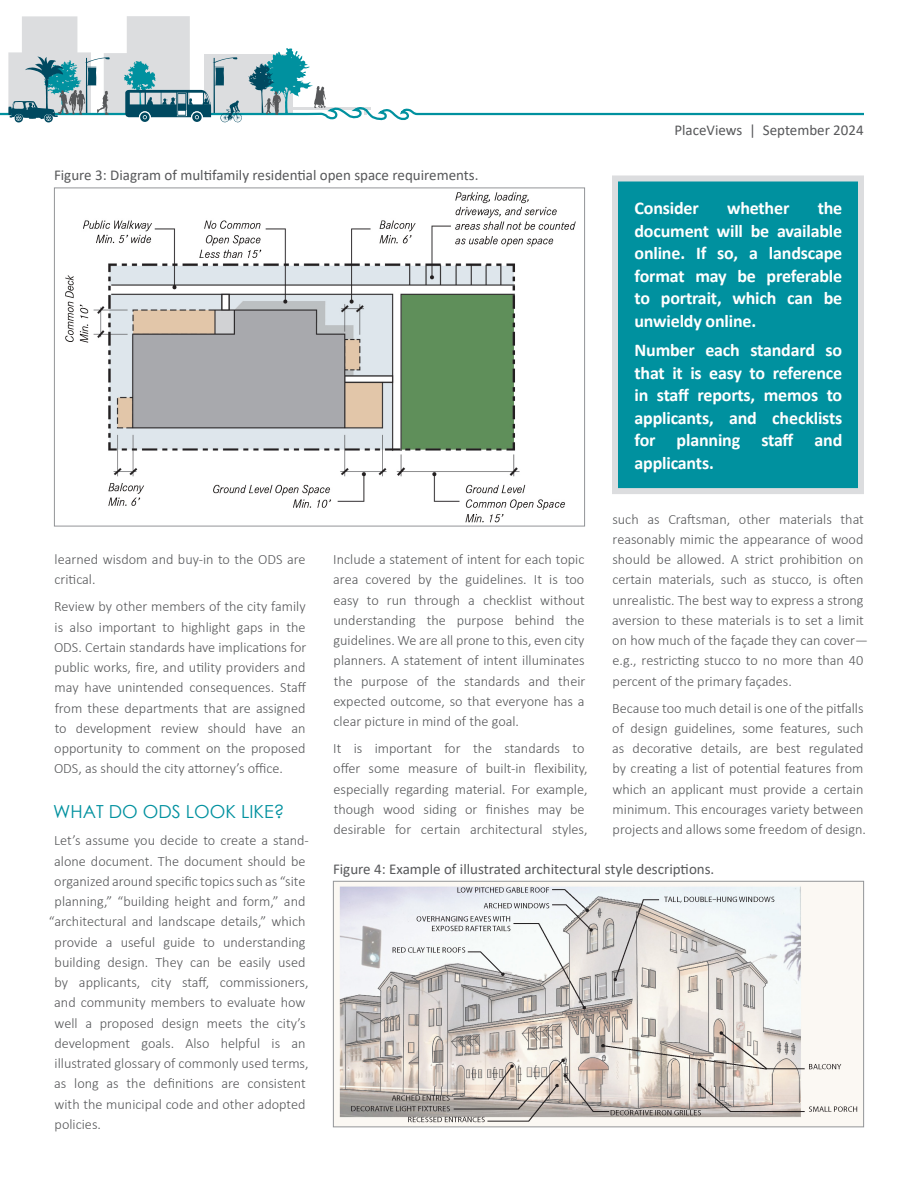
<style>
.page{position:relative;width:918px;height:1188px;background:#fff}
.page>*{position:absolute;margin:0;border:0;box-sizing:border-box;transform-origin:0 0}
.Body{font:700 18px/22.5px "Calibri";letter-spacing:-.01em;color:#fff;text-align:justify}
.Heading{font:18px "Century Gothic";color:#00919f}
.Body-2{font:15px "Calibri";color:#57585a}
.Body-3{font:300 14.25px/20.2px "Calibri";color:#57585a}
</style>
<div class="page">
<img style="left:65px;top:192px;width:511px;height:331px">
<img style="left:335px;top:883px;width:527px;height:242px">
<div style="left:333px;top:881px;width:531px;height:246px;border:1px solid #939598"></div>
<div style="left:612px;top:176px;width:252px;height:318px;background:#00919f;border:6px solid #dcdddf"></div>
<svg style="left:0;top:16px;width:864px;height:107px"></svg>
<p class="Body-2" style="left:54px;top:165px;width:426px">Figure 3: Diagram of multifamily residential open space requirements.</p>
<p class="Body-2" style="left:674px;top:120px;width:191px">PlaceViews | September 2024</p>
<p class="Body" style="left:634px;top:197px;width:209px;text-indent:183px">the document will be available online. If so, a landscape format may be preferable to portrait, which can be unwieldy online.</p>
<p class="Body" style="left:634px;top:339px;width:209px">Number each standard so that it is easy to reference in staff reports, memos to applicants, and checklists for planning staff and applicants.</p>
<p class="Body" style="left:634px;top:197px;width:66px">Consider</p>
<p class="Body" style="left:727px;top:197px;width:64px">whether</p>
<p class="Body-3" style="left:55px;top:549px;width:252px">learned wisdom and buy-in to the ODS are critical.</p>
<p class="Body-3" style="left:54px;top:596px;width:254px;text-align:justify">Review by other members of the city family is also important to highlight gaps in the ODS. Certain standards have implications for public works, fire, and utility providers and may have unintended consequences. Staff from these departments that are assigned to development review should have an opportunity to comment on the proposed ODS, as should the city attorney’s office.</p>
<p class="Heading" style="left:53px;top:799px;width:233px">WHAT DO ODS LOOK LIKE?</p>
<p class="Body-3" style="left:54px;top:830px;width:256px">Let’s assume you decide to create a stand-</p>
<p class="Body-3" style="left:54px;top:851px;width:253px">alone document. The document should be</p>
<p class="Body-3" style="left:54px;top:871px;width:253px">organized around specific topics such as “site</p>
<p class="Body-3" style="left:55px;top:891px;width:252px">planning,” “building height and form,” and</p>
<p class="Body-3" style="left:49px;top:911px;width:258px">“architectural and landscape details,” which</p>
<p class="Body-3" style="left:55px;top:932px;width:252px">provide a useful guide to understanding</p>
<p class="Body-3" style="left:55px;top:952px;width:252px">building design. They can be easily used</p>
<p class="Body-3" style="left:55px;top:972px;width:255px">by applicants, city staff, commissioners,</p>
<p class="Body-3" style="left:54px;top:992px;width:253px">and community members to evaluate how</p>
<p class="Body-3" style="left:55px;top:1013px;width:253px">well a proposed design meets the city’s</p>
<p class="Body-3" style="left:54px;top:1033px;width:253px">development goals. Also helpful is an</p>
<p class="Body-3" style="left:55px;top:1053px;width:256px">illustrated glossary of commonly used terms,</p>
<p class="Body-3" style="left:54px;top:1073px;width:253px">as long as the definitions are consistent</p>
<p class="Body-3" style="left:55px;top:1094px;width:252px">with the municipal code and other adopted</p>
<p class="Body-3" style="left:55px;top:1114px;width:48px">policies.</p>
<p class="Body-3" style="left:333px;top:549px;width:254px;text-align:justify">Include a statement of intent for each topic area covered by the guidelines. It is too easy to run through a checklist without understanding the purpose behind the guidelines. We are all prone to this, even city planners. A statement of intent illuminates the purpose of the standards and their expected outcome, so that everyone has a clear picture in mind of the goal.</p>
<p class="Body-3" style="left:333px;top:738px;width:256px">It is important for the standards to offer some measure of built-in flexibility, especially regarding material. For example, though wood siding or finishes may be desirable for certain architectural styles,</p>
<p class="Body-3" style="left:612px;top:509px;width:257px">such as Craftsman, other materials that reasonably mimic the appearance of wood should be allowed. A strict prohibition on certain materials, such as stucco, is often unrealistic. The best way to express a strong aversion to these materials is to set a limit on how much of the façade they can cover— e.g., restricting stucco to no more than 40 percent of the primary façades.</p>
<p class="Body-3" style="left:612px;top:698px;width:255px">Because too much detail is one of the pitfalls of design guidelines, some features, such as decorative details, are best regulated by creating a list of potential features from which an applicant must provide a certain minimum. This encourages variety between projects and allows some freedom of design.</p>
<p class="Body-2" style="left:333px;top:859px;width:383px">Figure 4: Example of illustrated architectural style descriptions.</p>
</div>
